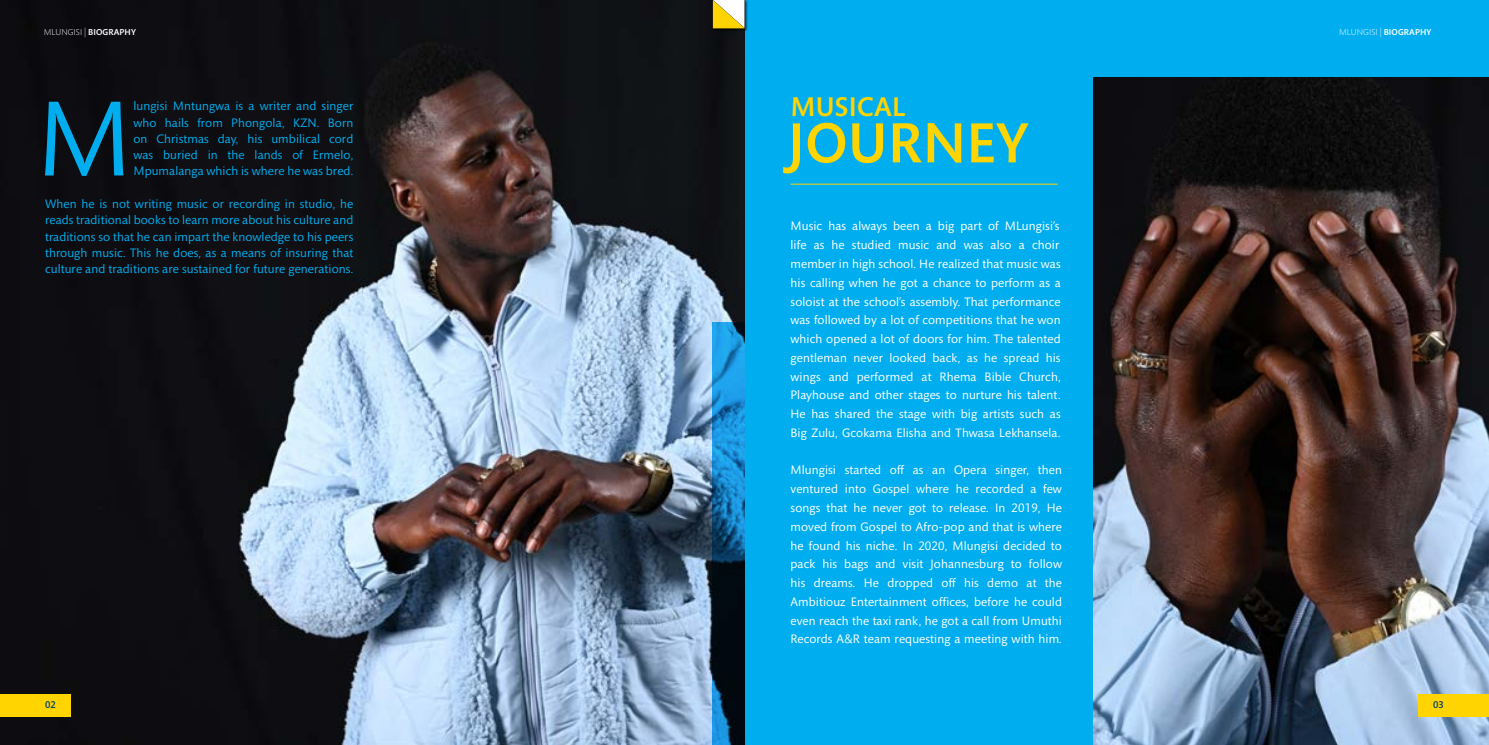
<style>
.page{position:relative;width:1489px;height:745px;background:#fff}
.page>*{position:absolute;margin:0;border:0;box-sizing:border-box;transform-origin:0 0}
.t1{font:108.5px "Mundo Sans";color:#00aeef}
.t2{font:500 57.5px "Mundo Sans";letter-spacing:.01em;color:#ffd400}
.t3{font:500 27.5px "Mundo Sans";letter-spacing:.01em;color:#ffd400}
.t4{font:12.5px/18.8px "Mundo Sans";letter-spacing:.01em;color:#fff;text-align:justify}
.t5{font:12.5px/16.2px "Mundo Sans";letter-spacing:.01em;color:#00aeef;text-align:justify}
.t6{font:500 10px "Mundo Sans";color:#004563}
.t7{font:300 8.75px "Mundo Sans";letter-spacing:.01em;color:#fff}
.t8{font:300 8.75px "Mundo Sans";letter-spacing:.01em;color:#939598}
.s1{font-weight:500}
</style>
<div class="page">
<div style="left:744px;top:0;width:744px;height:744px;background:#00aeef"></div>
<img style="left:1093px;top:78px;width:395px;height:666px">
<img style="left:0;top:0;width:744px;height:744px">
<div style="left:1417px;top:693px;width:71px;height:23px;background:#ffd400"></div>
<div style="left:711px;top:0;width:36px;height:31px;background:#000;opacity:.75"></div>
<svg style="left:713px;top:0;width:31px;height:28px"></svg>
<hr style="left:790px;top:184px;width:267px;height:1px;background:#ffd400">
<svg style="left:712px;top:322px;width:32px;height:422px;background:#0f5580"></svg>
<div style="left:0;top:693px;width:71px;height:23px;background:#ffd400"></div>
<p class="t7" style="left:44px;top:27px;width:94px">MLUNGISI | <span class="s1">BIOGRAPHY</span></p>
<p class="t8" style="left:45px;top:27px;width:94px">MLUNGISI | <span class="s1">BIOGRAPHY</span></p>
<p class="t7" style="left:1338px;top:27px;width:94px">MLUNGISI | <span class="s1">BIOGRAPHY</span></p>
<h1 class="t1" style="left:36px;top:81px;width:98px">M</h1>
<p class="t5" style="left:133px;top:98px;width:221px">lungisi Mntungwa is a writer and singer who hails from Phongola, KZN. Born on Christmas day, his umbilical cord was buried in the lands of Ermelo, Mpumalanga which is where he was bred.</p>
<p class="t5" style="left:45px;top:196px;width:310px">When he is not writing music or recording in studio, he reads traditional books to learn more about his culture and traditions so that he can impart the knowledge to his peers through music. This he does, as a means of insuring that culture and traditions are sustained for future generations.</p>
<h3 class="t3" style="left:790px;top:91px;width:116px">MUSICAL</h3>
<h2 class="t2" style="left:788px;top:112px;width:242px">JOURNEY</h2>
<p class="t4" style="left:790px;top:217px;width:272px">Music has always been a big part of MLungisi’s life as he studied music and was also a choir member in high school. He realized that music was his calling when he got a chance to perform as a soloist at the school’s assembly. That performance was followed by a lot of competitions that he won which opened a lot of doors for him. The talented gentleman never looked back, as he spread his wings and performed at Rhema Bible Church, Playhouse and other stages to nurture his talent.<br>He has shared the stage with big artists such as Big Zulu, Gcokama Elisha and Thwasa Lekhansela.</p>
<p class="t4" style="left:790px;top:461px;width:273px">Mlungisi started off as an Opera singer, then ventured into Gospel where he recorded a few songs that he never got to release. In 2019, He moved from Gospel to Afro-pop and that is where he found his niche. In 2020, Mlungisi decided to pack his bags and visit Johannesburg to follow his dreams. He dropped off his demo at the Ambitiouz Entertainment offices, before he could even reach the taxi rank, he got a call from Umuthi Records A&amp;R team requesting a meeting with him.</p>
<p class="t6" style="left:45px;top:698px;width:12px">02</p>
<p class="t6" style="left:1432px;top:698px;width:12px">03</p>
</div>
